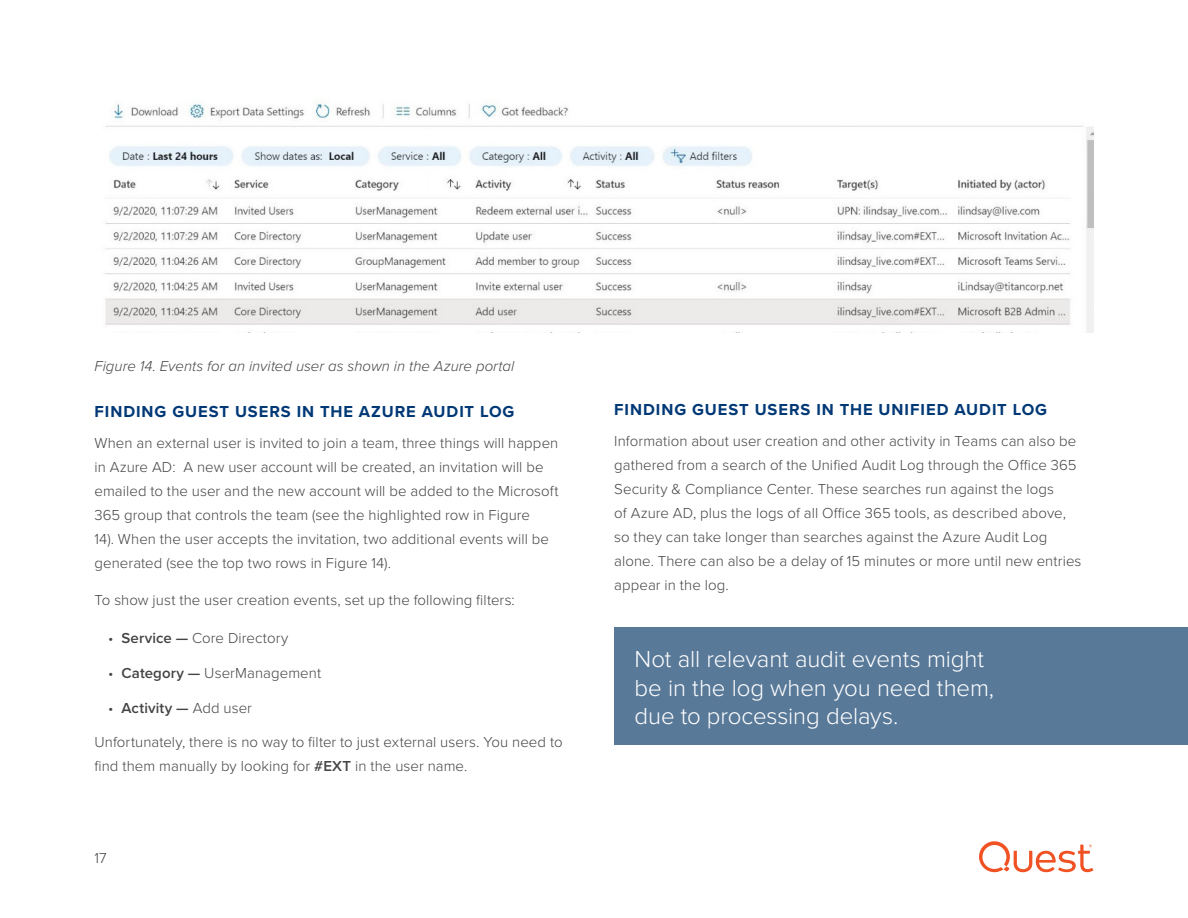
<style>
.page{position:relative;width:1188px;height:918px;background:#fff}
.page>*{position:absolute;margin:0;border:0;box-sizing:border-box;transform-origin:0 0}
.t1{font:300 24px/28.8px "Proxima Nova";letter-spacing:-.005em;color:#fff}
.t2{font:700 16.5px "Proxima Nova";letter-spacing:.06em;color:#003876}
.t3{font:300 15px/24px "Proxima Nova";letter-spacing:.005em;color:#444}
.t4{font:italic 300 15px "Proxima Nova";letter-spacing:.005em;color:#444}
.t5{font:600 15px "Proxima Nova";letter-spacing:.01em;color:#444}
.s1{font-weight:600}
.s2{font-weight:300}
</style>
<div class="page">
<img style="left:105px;top:100px;width:989px;height:233px">
<div style="left:614px;top:628px;width:574px;height:117px;background:#597999"></div>
<svg style="left:979px;top:841px;width:114px;height:31px"></svg>
<p class="t4" style="left:94px;top:355px;width:421px">Figure 14. Events for an invited user as shown in the Azure portal</p>
<p class="t2" style="left:94px;top:399px;width:421px">FINDING GUEST USERS IN THE AZURE AUDIT LOG</p>
<p class="t3" style="left:94px;top:430px;width:466px">When an external user is invited to join a team, three things will happen in Azure AD: A new user account will be created, an invitation will be emailed to the user and the new account will be added to the Microsoft 365 group that controls the team (see the highlighted row in Figure<br>14). When the user accepts the invitation, two additional events will be generated (see the top two rows in Figure 14).</p>
<p class="t3" style="left:94px;top:588px;width:422px">To show just the user creation events, set up the following filters:</p>
<p class="t3" style="left:108px;top:625px;width:182px">• <span class="s1">Service —</span> Core Directory</p>
<p class="t3" style="left:108px;top:660px;width:215px">• <span class="s1">Category —</span> UserManagement</p>
<p class="t5" style="left:108px;top:696px;width:146px"><span class="s2">•</span> Activity — <span class="s2">Add user</span></p>
<p class="t3" style="left:94px;top:730px;width:470px">Unfortunately, there is no way to filter to just external users. You need to find them manually by looking for <span class="s1">#EXT</span> in the user name.</p>
<p class="t3" style="left:94px;top:845px;width:14px">17</p>
<p class="t2" style="left:614px;top:398px;width:434px">FINDING GUEST USERS IN THE UNIFIED AUDIT LOG</p>
<p class="t3" style="left:614px;top:428px;width:469px">Information about user creation and other activity in Teams can also be gathered from a search of the Unified Audit Log through the Office 365<br>Security &amp; Compliance Center. These searches run against the logs<br>of Azure AD, plus the logs of all Office 365 tools, as described above, so they can take longer than searches against the Azure Audit Log alone. There can also be a delay of 15 minutes or more until new entries appear in the log.</p>
<h1 class="t1" style="left:635px;top:643px;width:361px">Not all relevant audit events might be in the log when you need them, due to processing delays.</h1>
</div>
